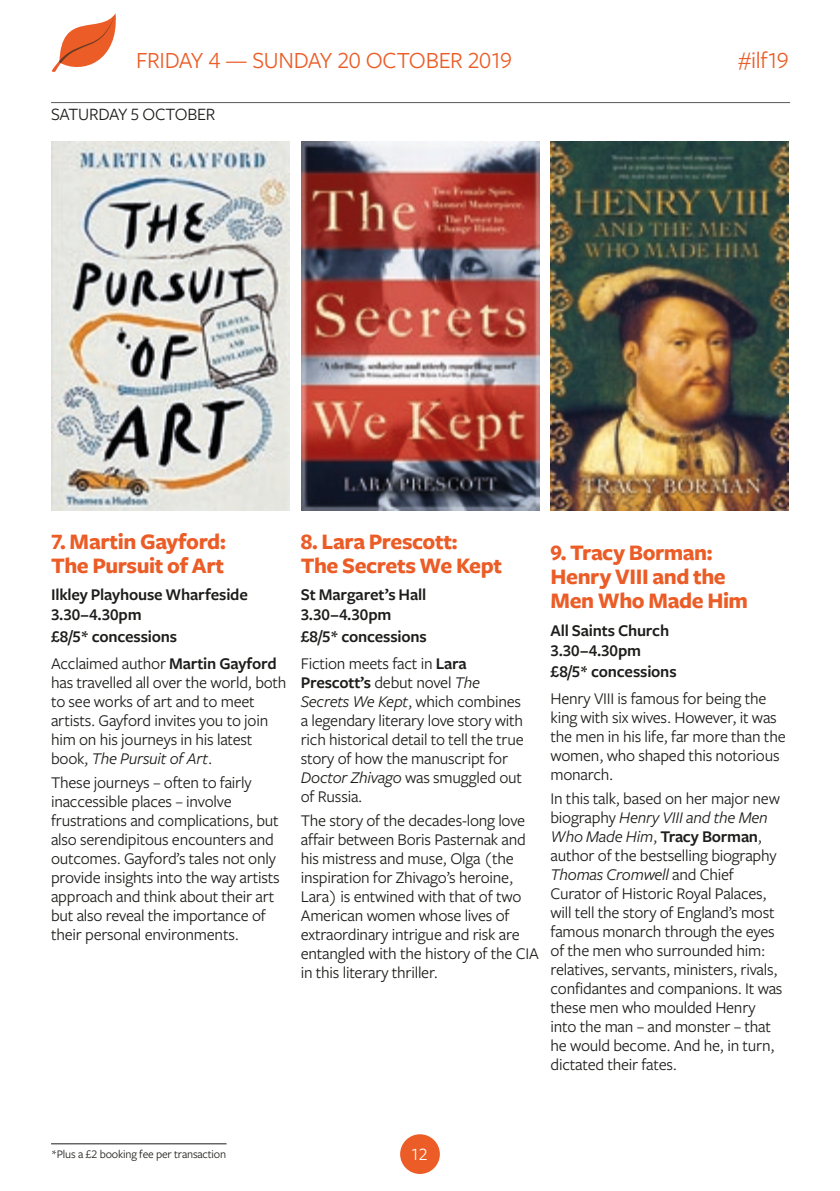
<style>
.page{position:relative;width:840px;height:1191px;background:#fff}
.page>*{position:absolute;margin:0;border:0;box-sizing:border-box;transform-origin:0 0}
.t1{font:24px "Freight Sans Pro";letter-spacing:-.025em;color:#eb5c26}
.t2{font:700 23px/24px "Freight Sans Pro";letter-spacing:-.02em;color:#eb5c26}
.t3{font:18px "Freight Sans Pro";letter-spacing:-.01em;color:#1d1d1b}
.t4{font:18px "Freight Sans Pro";color:#fff}
.t5{font:17px/19px "Freight Sans Pro";letter-spacing:-.015em;color:#1d1d1b}
.t6{font:600 17px/20.6px "Freight Sans Pro";letter-spacing:-.01em;color:#1d1d1b}
.t7{font:12px "Freight Sans Pro";letter-spacing:-.015em;color:#1d1d1b}
.s1{font-weight:600}
.s2{font-style:italic}
</style>
<div class="page">
<img style="left:51px;top:142px;width:238px;height:368px">
<img style="left:301px;top:142px;width:238px;height:368px">
<img style="left:550px;top:142px;width:238px;height:368px">
<hr style="left:51px;top:1143px;width:175px;height:1px;background:#1d1d1b">
<svg style="left:51px;top:13px;width:65px;height:59px"></svg>
<div style="left:400px;top:1134px;width:39px;height:40px;background:#eb5c26;border-radius:50%"></div>
<hr style="left:51px;top:102px;width:738px;height:1px;background:#59595b">
<h1 class="t1" style="left:136px;top:44px;width:377px">FRIDAY 4 — SUNDAY 20 OCTOBER 2019</h1>
<p class="t3" style="left:51px;top:102px;width:166px">SATURDAY 5 OCTOBER</p>
<h1 class="t1" style="left:737px;top:44px;width:52px">#ilf19</h1>
<h2 class="t2" style="left:51px;top:528px;width:176px">7. Martin Gayford:<br>The Pursuit of Art</h2>
<p class="t6" style="left:51px;top:584px;width:198px">Ilkley Playhouse Wharfeside<br>3.30–4.30pm<br>£8/5* concessions</p>
<p class="t5" style="left:51px;top:653px;width:237px">Acclaimed author <span class="s1">Martin Gayford </span>has travelled all over the world, both to see works of art and to meet artists. Gayford invites you to join him on his journeys in his latest book, <span class="s2">The Pursuit of Art</span>.</p>
<p class="t5" style="left:51px;top:772px;width:230px">These journeys – often to fairly inaccessible places – involve frustrations and complications, but also serendipitous encounters and outcomes. Gayford’s tales not only provide insights into the way artists approach and think about their art but also reveal the importance of their personal environments.</p>
<h2 class="t2" style="left:300px;top:528px;width:203px">8. Lara Prescott:<br>The Secrets We Kept</h2>
<p class="t6" style="left:300px;top:584px;width:128px">St Margaret’s Hall<br>3.30–4.30pm £8/5* concessions</p>
<p class="t5" style="left:300px;top:653px;width:224px">Fiction meets fact in <span class="s1">Lara<br>Prescott’s</span> debut novel <span class="s2">The<br>Secrets We Kept</span>, which combines a legendary literary love story with rich historical detail to tell the true story of how the manuscript for<br><span class="s2">Doctor Zhivago</span> was smuggled out of Russia.</p>
<p class="t5" style="left:300px;top:810px;width:239px">The story of the decades-long love affair between Boris Pasternak and his mistress and muse, Olga (the inspiration for Zhivago’s heroine, Lara) is entwined with that of two American women whose lives of extraordinary intrigue and risk are entangled with the history of the CIA in this literary thriller.</p>
<h2 class="t2" style="left:550px;top:540px;width:199px">9. Tracy Borman:<br>Henry VIII and the<br>Men Who Made Him</h2>
<p class="t6" style="left:550px;top:619px;width:128px">All Saints Church<br>3.30–4.30pm £8/5* concessions</p>
<p class="t5" style="left:550px;top:688px;width:236px">Henry VIII is famous for being the king with six wives. However, it was the men in his life, far more than the women, who shaped this notorious monarch.</p>
<p class="t5" style="left:550px;top:788px;width:233px">In this talk, based on her major new biography <span class="s2">Henry VIII and the Men<br>Who Made Him</span>, <span class="s1">Tracy Borman</span>, author of the bestselling biography<br><span class="s2">Thomas Cromwell</span> and Chief<br>Curator of Historic Royal Palaces, will tell the story of England’s most famous monarch through the eyes of the men who surrounded him: relatives, servants, ministers, rivals, confidantes and companions. It was these men who moulded Henry into the man – and monster – that he would become. And he, in turn, dictated their fates.</p>
<p class="t7" style="left:51px;top:1146px;width:176px">*Plus a £2 booking fee per transaction</p>
<p class="t4" style="left:410px;top:1142px;width:19px">12</p>
</div>
